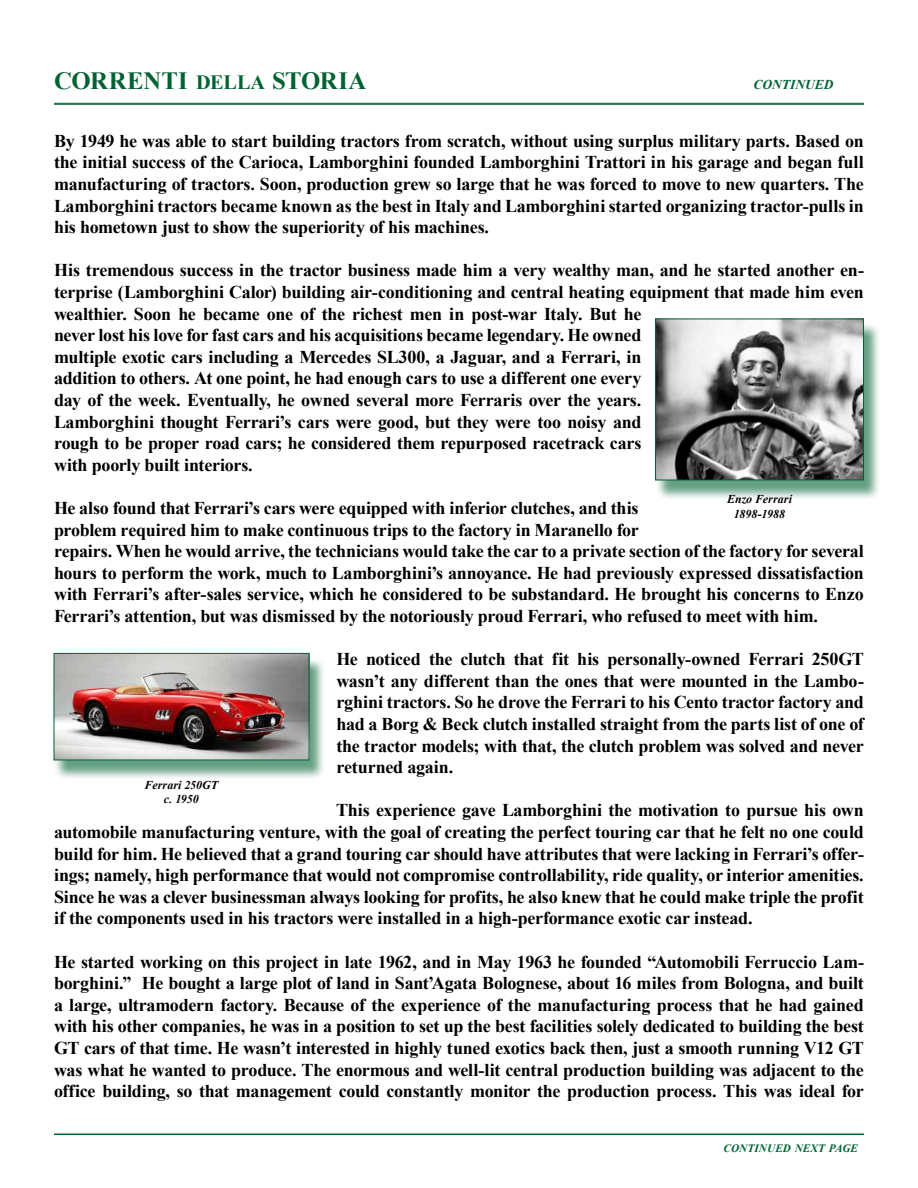
<style>
.page{position:relative;width:918px;height:1188px;background:#fff}
.page>*{position:absolute;margin:0;border:0;box-sizing:border-box;transform-origin:0 0}
.t1{font:700 24.75px "Times New Roman";color:#006232}
.t2{font:700 18px/21.6px "Times New Roman";letter-spacing:-.015em;color:#000;text-align:justify}
.t3{font:italic 700 13.5px "Times New Roman";color:#006232}
.t4{font:italic 700 12px/14.4px "Times New Roman";color:#000;text-align:center}
.t5{font:italic 700 11.25px "Times New Roman";letter-spacing:.01em;color:#006232}
.s1{font-size:20.25px}
</style>
<div class="page">
<hr style="left:54px;top:103px;width:810px;height:1px;background:#006232">
<hr style="left:54px;top:104px;width:810px;height:1px;background:#006232">
<hr style="left:54px;top:1134px;width:810px;height:1px;background:#006232">
<div style="left:655px;top:323px;width:225px;height:178px;background:#006232;opacity:.61"></div>
<img style="left:657px;top:320px;width:205px;height:158px">
<div style="left:655px;top:318px;width:209px;height:162px;border:1px solid #006232"></div>
<div style="left:54px;top:657px;width:272px;height:124px;background:#006232;opacity:.61"></div>
<img style="left:56px;top:655px;width:251px;height:103px">
<div style="left:54px;top:653px;width:255px;height:107px;border:1px solid #006232"></div>
<h1 class="t1" style="left:54px;top:63px;width:314px">CORRENTI <span class="s1">DELLA</span> STORIA</h1>
<p class="t3" style="left:754px;top:75px;width:81px">CONTINUED</p>
<p class="t2" style="left:54px;top:129px;width:811px">By 1949 he was able to start building tractors from scratch, without using surplus military parts. Based on the initial success of the Carioca, Lamborghini founded Lamborghini Trattori in his garage and began full manufacturing of tractors. Soon, production grew so large that he was forced to move to new quarters. The Lamborghini tractors became known as the best in Italy and Lamborghini started organizing tractor-pulls in his hometown just to show the superiority of his machines.</p>
<p class="t2" style="left:54px;top:259px;width:811px;text-align:left">His tremendous success in the tractor business made him a very wealthy man, and he started another en&shy;terprise (Lamborghini Calor) building air-conditioning and central heating equipment that made him even wealthier. Soon he became one of the richest men in post-war Italy. But he<br>never lost his love for fast cars and his acquisitions became legendary. He owned<br>multiple exotic cars including a Mercedes SL300, a Jaguar, and a Ferrari, in<br>addition to others. At one point, he had enough cars to use a different one every<br>day of the week. Eventually, he owned several more Ferraris over the years.<br>Lamborghini thought Ferrari’s cars were good, but they were too noisy and<br>rough to be proper road cars; he considered them repurposed racetrack cars<br>with poorly built interiors.</p>
<p class="t2" style="left:54px;top:497px;width:811px;text-align:left">He also found that Ferrari’s cars were equipped with inferior clutches, and this<br>problem required him to make continuous trips to the factory in Maranello for<br>repairs. When he would arrive, the technicians would take the car to a private section of the factory for several hours to perform the work, much to Lamborghini’s annoyance. He had previously expressed dissatisfaction with Ferrari’s after-sales service, which he considered to be substandard. He brought his concerns to Enzo Ferrari’s attention, but was dismissed by the notoriously proud Ferrari, who refused to meet with him.</p>
<p class="t2" style="left:336px;top:648px;width:529px">He noticed the clutch that fit his personally-owned Ferrari 250GT wasn’t any different than the ones that were mounted in the Lambo&shy;rghini tractors. So he drove the Ferrari to his Cento tractor factory and had a Borg &amp; Beck clutch installed straight from the parts list of one of the tractor models; with that, the clutch problem was solved and never returned again.</p>
<p class="t2" style="left:54px;top:799px;width:811px;text-indent:282px">This experience gave Lamborghini the motivation to pursue his own automobile manufacturing venture, with the goal of creating the perfect touring car that he felt no one could build for him. He believed that a grand touring car should have attributes that were lacking in Ferrari’s offer&shy;ings; namely, high performance that would not compromise controllability, ride quality, or interior amenities.<br>Since he was a clever businessman always looking for profits, he also knew that he could make triple the profit if the components used in his tractors were installed in a high-performance exotic car instead.</p>
<p class="t2" style="left:54px;top:950px;width:811px">He started working on this project in late 1962, and in May 1963 he founded “Automobili Ferruccio Lam&shy;borghini.” He bought a large plot of land in Sant’Agata Bolognese, about 16 miles from Bologna, and built a large, ultramodern factory. Because of the experience of the manufacturing process that he had gained with his other companies, he was in a position to set up the best facilities solely dedicated to building the best GT cars of that time. He wasn’t interested in highly tuned exotics back then, just a smooth running V12 GT was what he wanted to produce. The enormous and well-lit central production building was adjacent to the office building, so that management could constantly monitor the production process. This was ideal for</p>
<p class="t4" style="left:727px;top:492px;width:67px">Enzo Ferrari<br>1898-1988</p>
<p class="t4" style="left:145px;top:777px;width:75px">Ferrari 250GT c. 1950</p>
<p class="t5" style="left:723px;top:1141px;width:136px">CONTINUED NEXT PAGE</p>
</div>
